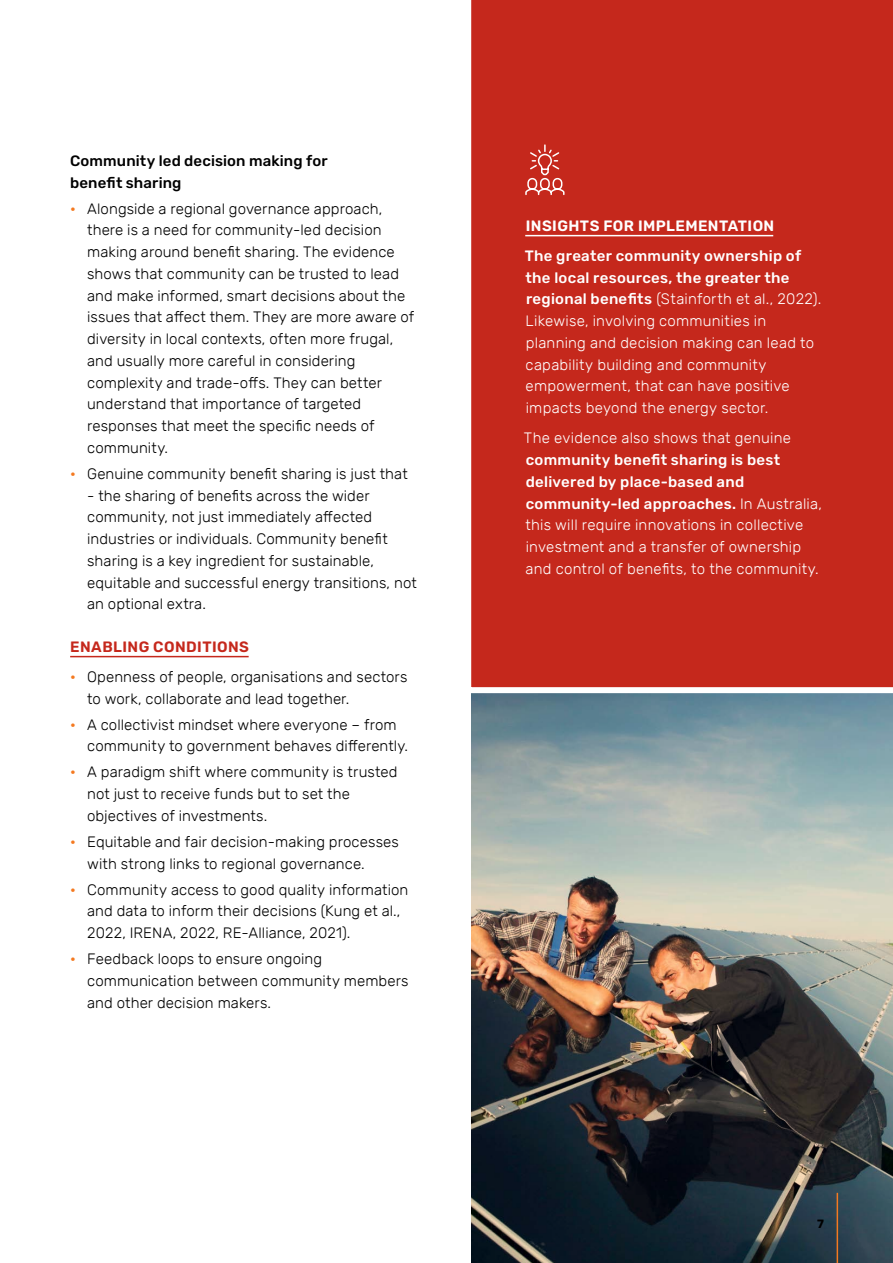
<style>
.page{position:relative;width:893px;height:1263px;background:#fff}
.page>*{position:absolute;margin:0;border:0;box-sizing:border-box;transform-origin:0 0}
.t1{font:300 15px/21.8px "Rubik";letter-spacing:.005em;color:#000}
.t2{font:300 15px/21.8px "Rubik";letter-spacing:.015em;color:#fff}
.t3{font:500 15px/21.8px "Rubik";letter-spacing:.01em;color:#000}
.t4{font:600 15px "Rubik";letter-spacing:.025em;color:#fff}
.t5{font:600 15px "Rubik";letter-spacing:.03em;color:#c5281c}
.t6{font:700 12px "Rubik";color:#000}
.s1{font-weight:500;color:#f47920}
.s2{font-weight:500}
</style>
<div class="page">
<img style="left:471px;top:693px;width:422px;height:570px">
<hr style="left:70px;top:656px;width:179px;height:1px;background:#c5281c">
<div style="left:471px;top:0;width:422px;height:688px;background:#c5281c"></div>
<svg style="left:524px;top:144px;width:41px;height:52px;background:#ce4d43"></svg>
<hr style="left:525px;top:235px;width:248px;height:1px;background:#fff">
<hr style="left:837px;top:1193px;width:1px;height:70px;background:#f47920">
<p class="t3" style="left:70px;top:150px;width:259px">Community led decision making for benefit sharing</p>
<p class="t1" style="left:87px;top:198px;width:329px;text-indent:-17px"><span class="s1">•</span> Alongside a regional governance approach, there is a need for community-led decision making around benefit sharing. The evidence shows that community can be trusted to lead and make informed, smart decisions about the issues that affect them. They are more aware of diversity in local contexts, often more frugal, and usually more careful in considering complexity and trade-offs. They can better understand that importance of targeted responses that meet the specific needs of community.</p>
<p class="t1" style="left:70px;top:463px;width:339px"><span class="s1">•</span> Genuine community benefit sharing is just that</p>
<p class="t1" style="left:87px;top:485px;width:331px">- the sharing of benefits across the wider community, not just immediately affected industries or individuals. Community benefit sharing is a key ingredient for sustainable, equitable and successful energy transitions, not an optional extra.</p>
<p class="t5" style="left:70px;top:638px;width:180px">ENABLING CONDITIONS</p>
<p class="t1" style="left:87px;top:666px;width:322px;text-indent:-17px"><span class="s1">•</span> Openness of people, organisations and sectors to work, collaborate and lead together.</p>
<p class="t1" style="left:87px;top:714px;width:323px;text-indent:-17px"><span class="s1">•</span> A collectivist mindset where everyone – from community to government behaves differently.</p>
<p class="t1" style="left:87px;top:762px;width:312px;text-indent:-17px"><span class="s1">•</span> A paradigm shift where community is trusted not just to receive funds but to set the objectives of investments.</p>
<p class="t1" style="left:87px;top:831px;width:313px;text-indent:-17px"><span class="s1">•</span> Equitable and fair decision-making processes with strong links to regional governance.</p>
<p class="t1" style="left:87px;top:879px;width:323px;text-indent:-17px"><span class="s1">•</span> Community access to good quality information and data to inform their decisions (Kung et al.,<br>2022, IRENA, 2022, RE-Alliance, 2021).</p>
<p class="t1" style="left:87px;top:948px;width:323px;text-indent:-17px"><span class="s1">•</span> Feedback loops to ensure ongoing communication between community members and other decision makers.</p>
<p class="t4" style="left:526px;top:217px;width:250px">INSIGHTS FOR IMPLEMENTATION</p>
<p class="t2" style="left:525px;top:245px;width:298px"><span class="s2">The greater community ownership of the local resources, the greater the regional benefits</span> (Stainforth et al., 2022).<br>Likewise, involving communities in planning and decision making can lead to capability building and community empowerment, that can have positive impacts beyond the energy sector.</p>
<p class="t2" style="left:524px;top:428px;width:268px">The evidence also shows that genuine</p>
<p class="t2" style="left:525px;top:449px;width:298px"><span class="s2">community benefit sharing is best delivered by place-based and community-led approaches.</span> In Australia, this will require innovations in collective investment and a transfer of ownership and control of benefits, to the community.</p>
<p class="t6" style="left:817px;top:1217px;width:8px">7</p>
</div>
